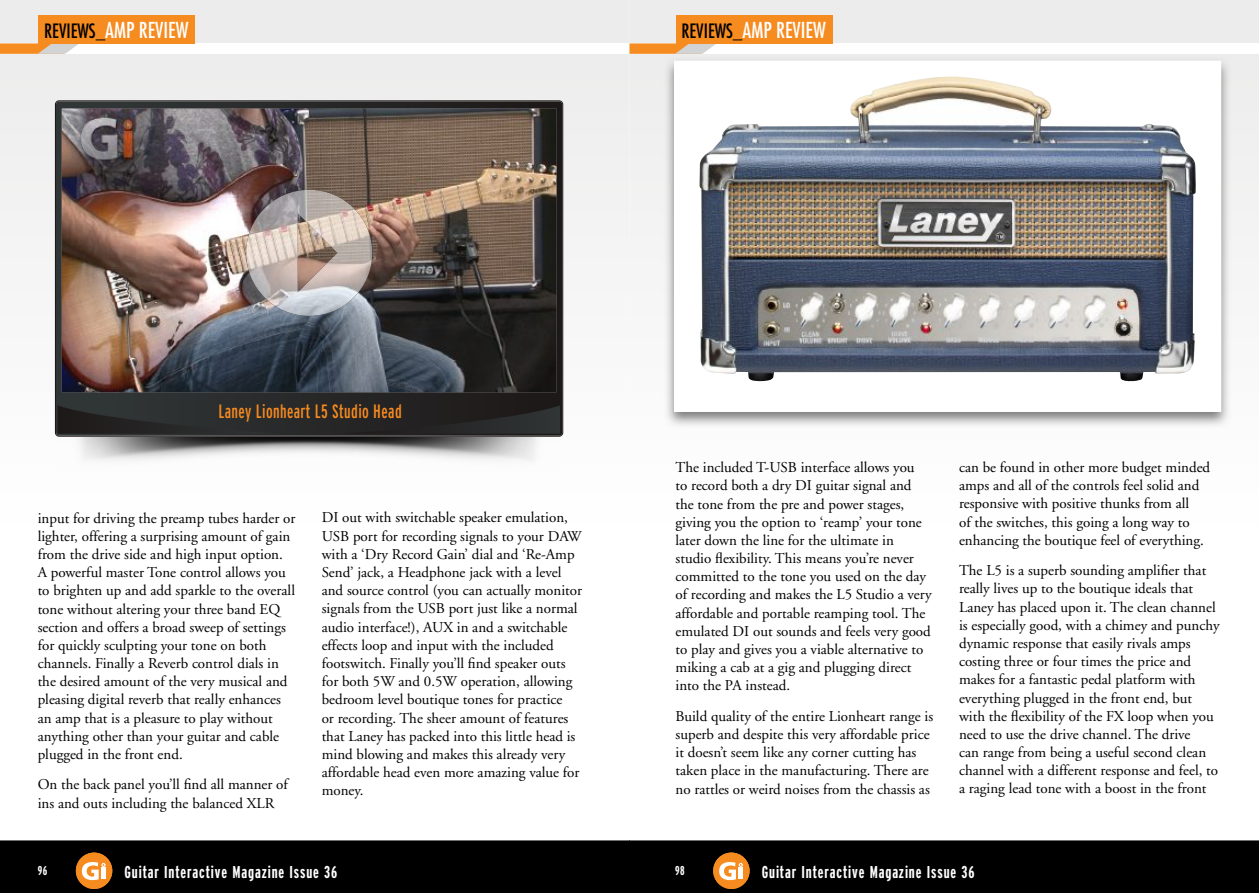
<style>
.page{position:relative;width:1259px;height:893px;background:#fff}
.page>*{position:absolute;margin:0;border:0;box-sizing:border-box;transform-origin:0 0}
.t1{font:condensed 21.45px "Futura";color:#fff}
.t2{font:extra-condensed 19.2px "Interstate";letter-spacing:.02em;color:#f68b20}
.t3{font:700 extra-condensed 17.1px "Interstate";letter-spacing:.05em;color:#fff}
.t4{font:15px/18.1px "Adobe Garamond";color:#000}
.t5{font:700 extra-condensed 12.9px "Interstate";color:#fff}
.s1{font-size:19.2px;color:#000}
</style>
<div class="page">
<div style="left:0;top:840px;width:629px;height:53px;background:#000"></div>
<img style="left:75px;top:852px;width:38px;height:37px">
<div style="left:76px;top:853px;width:36px;height:36px;background:#f68b20;border-radius:50%"></div>
<svg style="left:82px;top:862px;width:24px;height:18px"></svg>
<svg style="left:0;top:0;width:629px;height:434px"></svg>
<div style="left:0;top:43px;width:629px;height:11px;background:#fff"></div>
<svg style="left:0;top:43px;width:79px;height:11px"></svg>
<div style="left:38px;top:15px;width:157px;height:28px;background:#f68b20"></div>
<img style="left:77px;top:437px;width:462px;height:24px">
<svg style="left:55px;top:100px;width:508px;height:337px;background:#2f2e2f"></svg>
<img style="left:62px;top:109px;width:494px;height:283px">
<svg style="left:58px;top:405px;width:219px;height:29px;background:#28292a"></svg>
<svg style="left:341px;top:405px;width:219px;height:29px;background:#252425"></svg>
<img style="left:246px;top:190px;width:126px;height:126px">
<div style="left:629px;top:840px;width:630px;height:53px;background:#000"></div>
<img style="left:713px;top:852px;width:37px;height:37px">
<div style="left:713px;top:853px;width:36px;height:36px;background:#f68b20;border-radius:50%"></div>
<svg style="left:719px;top:862px;width:24px;height:18px"></svg>
<div style="left:629px;top:0;width:630px;height:294px;background:#ececec"></div>
<div style="left:629px;top:43px;width:630px;height:11px;background:#fff"></div>
<svg style="left:629px;top:43px;width:87px;height:11px"></svg>
<img style="left:664px;top:57px;width:567px;height:369px">
<div style="left:674px;top:61px;width:546px;height:350px;background:#fff"></div>
<img style="left:699px;top:77px;width:496px;height:304px">
<div style="left:675px;top:15px;width:157px;height:28px;background:#f68b20"></div>
<p class="t1" style="left:44px;top:17px;width:146px"><span class="s1">REVIEWS_</span>AMP REVIEW</p>
<p class="t1" style="left:681px;top:17px;width:146px"><span class="s1">REVIEWS_</span>AMP REVIEW</p>
<p class="t2" style="left:218px;top:401px;width:185px">Laney Lionheart L5 Studio Head</p>
<p class="t4" style="left:38px;top:509px;width:259px">input for driving the preamp tubes harder or lighter, offering a surprising amount of gain from the drive side and high input option.<br>A powerful master Tone control allows you to brighten up and add sparkle to the overall tone without altering your three band EQ section and offers a broad sweep of settings for quickly sculpting your tone on both channels. Finally a Reverb control dials in the desired amount of the very musical and pleasing digital reverb that really enhances an amp that is a pleasure to play without anything other than your guitar and cable plugged in the front end.</p>
<p class="t4" style="left:38px;top:776px;width:252px">On the back panel you’ll find all manner of ins and outs including the balanced XLR</p>
<p class="t4" style="left:322px;top:509px;width:262px">DI out with switchable speaker emulation, USB port for recording signals to your DAW with a ‘Dry Record Gain’ dial and ‘Re-Amp Send’ jack, a Headphone jack with a level and source control (you can actually monitor signals from the USB port just like a normal audio interface!), AUX in and a switchable effects loop and input with the included footswitch. Finally you’ll find speaker outs for both 5W and 0.5W operation, allowing bedroom level boutique tones for practice<br>or recording. The sheer amount of features that Laney has packed into this little head is mind blowing and makes this already very affordable head even more amazing value for money.</p>
<p class="t5" style="left:38px;top:863px;width:11px">96</p>
<p class="t3" style="left:124px;top:862px;width:214px">Guitar Interactive Magazine Issue 36</p>
<p class="t4" style="left:675px;top:459px;width:258px">The included T-USB interface allows you<br>to record both a dry DI guitar signal and the tone from the pre and power stages, giving you the option to ‘reamp’ your tone later down the line for the ultimate in studio flexibility. This means you’re never committed to the tone you used on the day of recording and makes the L5 Studio a very affordable and portable reamping tool. The emulated DI out sounds and feels very good to play and gives you a viable alternative to miking a cab at a gig and plugging direct into the PA instead.</p>
<p class="t4" style="left:675px;top:707px;width:259px">Build quality of the entire Lionheart range is superb and despite this very affordable price it doesn’t seem like any corner cutting has taken place in the manufacturing. There are no rattles or weird noises from the chassis as</p>
<p class="t4" style="left:959px;top:459px;width:253px">can be found in other more budget minded amps and all of the controls feel solid and responsive with positive thunks from all<br>of the switches, this going a long way to enhancing the boutique feel of everything.</p>
<p class="t4" style="left:959px;top:562px;width:262px">The L5 is a superb sounding amplifier that really lives up to the boutique ideals that Laney has placed upon it. The clean channel is especially good, with a chimey and punchy dynamic response that easily rivals amps costing three or four times the price and makes for a fantastic pedal platform with everything plugged in the front end, but with the flexibility of the FX loop when you need to use the drive channel. The drive<br>can range from being a useful second clean channel with a different response and feel, to a raging lead tone with a boost in the front</p>
<p class="t5" style="left:675px;top:863px;width:11px">98</p>
<p class="t3" style="left:762px;top:862px;width:214px">Guitar Interactive Magazine Issue 36</p>
</div>
